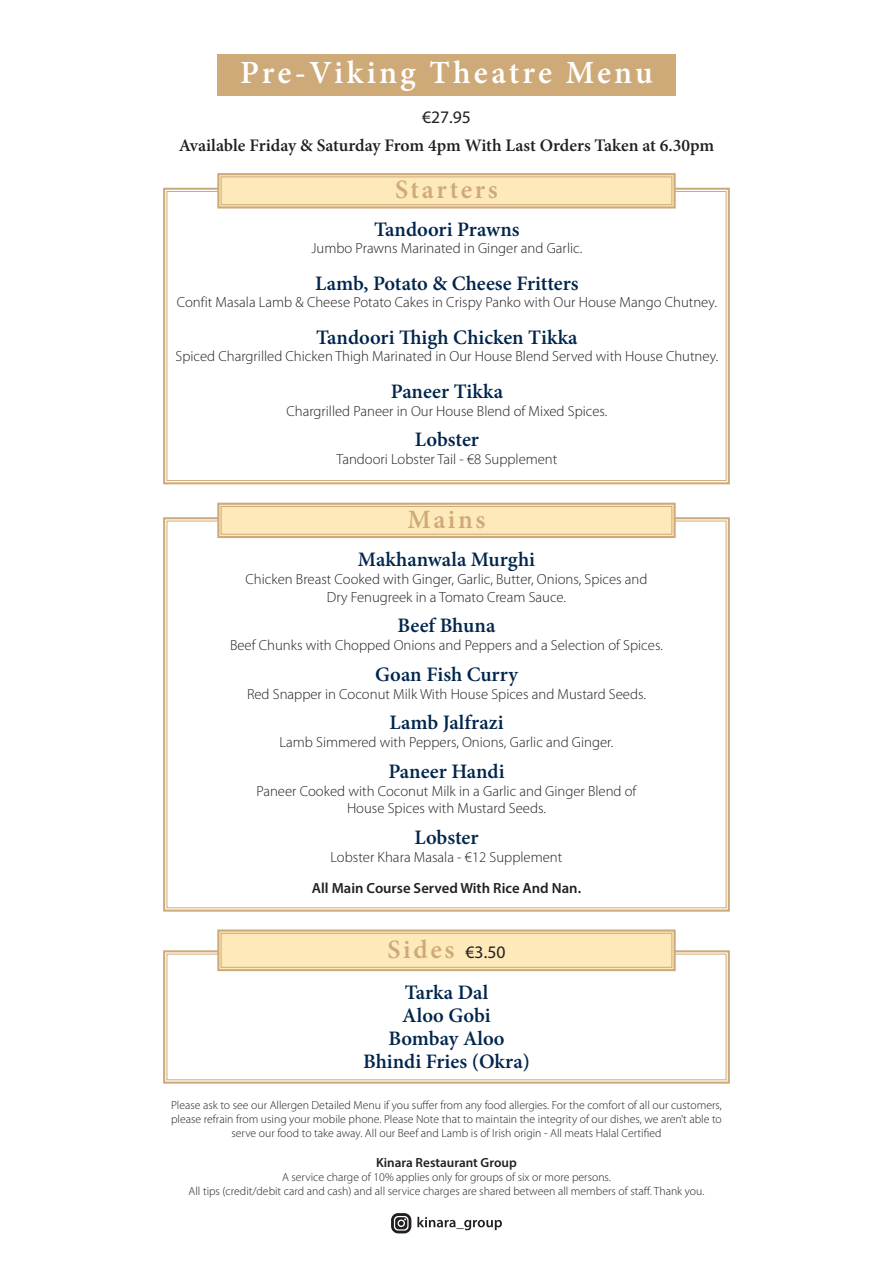
<style>
.page{position:relative;width:893px;height:1263px;background:#fff}
.page>*{position:absolute;margin:0;border:0;box-sizing:border-box;transform-origin:0 0}
.t1{font:600 32.4px "Minion Pro";letter-spacing:.095em;color:#fff}
.t2{font:600 26.4px "Minion Pro";letter-spacing:.095em;color:#ceaa78}
.t3{font:600 20.55px/23.2px "Minion Pro";color:#00254c;text-align:center}
.t4{font:600 17.7px "Minion Pro";letter-spacing:-.005em;color:#231f20}
.t5{font:17.7px "Myriad Pro";color:#231f20}
.t6{font:300 14.7px/17.7px "Myriad Pro";color:#231f20;text-align:center}
.t7{font:600 14.7px "Myriad Pro";color:#231f20}
.t8{font:600 13.2px "Myriad Pro";color:#231f20}
.t9{font:300 11.7px/14.1px "Myriad Pro";color:#231f20;text-align:center}
.s1{font-family:"Myriad Pro";font-weight:400;font-size:17.7px;color:#231f20}
</style>
<div class="page">
<svg style="left:163px;top:187px;width:567px;height:298px"></svg>
<svg style="left:216px;top:173px;width:461px;height:37px;background:#f6dfb3"></svg>
<div style="left:221px;top:177px;width:451px;height:28px;border:1px solid #ceaa78"></div>
<svg style="left:163px;top:517px;width:567px;height:395px"></svg>
<svg style="left:216px;top:502px;width:461px;height:37px;background:#f7e1b4"></svg>
<div style="left:221px;top:506px;width:451px;height:29px;border:1px solid #ceaa78"></div>
<div style="left:217px;top:54px;width:459px;height:42px;background:#ceaa78"></div>
<svg style="left:163px;top:950px;width:567px;height:134px"></svg>
<div style="left:167px;top:954px;width:559px;height:126px;border:1px solid #ceaa78"></div>
<svg style="left:216px;top:929px;width:461px;height:43px;background:#f8e2b4"></svg>
<div style="left:221px;top:933px;width:451px;height:35px;border:1px solid #ceaa78"></div>
<svg style="left:391px;top:1213px;width:20px;height:20px"></svg>
<svg style="left:394px;top:1216px;width:15px;height:14px"></svg>
<svg style="left:417px;top:1217px;width:85px;height:13px"></svg>
<h1 class="t1" style="left:240px;top:50px;width:414px">Pre-Viking Theatre Menu</h1>
<p class="t5" style="left:422px;top:106px;width:50px">€27.95</p>
<p class="t4" style="left:179px;top:133px;width:537px">Available Friday &amp; Saturday From 4pm With Last Orders Taken at 6.30pm</p>
<h2 class="t2" style="left:395px;top:172px;width:104px">Starters</h2>
<h3 class="t3" style="left:374px;top:217px;width:147px">Tandoori Prawns</h3>
<p class="t6" style="left:312px;top:240px;width:272px">Jumbo Prawns Marinated in Ginger and Garlic.</p>
<h3 class="t3" style="left:315px;top:271px;width:265px">Lamb, Potato &amp; Cheese Fritters</h3>
<p class="t6" style="left:177px;top:294px;width:542px">Confit Masala Lamb &amp; Cheese Potato Cakes in Crispy Panko with Our House Mango Chutney.</p>
<h3 class="t3" style="left:316px;top:325px;width:263px">Tandoori Thigh Chicken Tikka</h3>
<p class="t6" style="left:176px;top:348px;width:544px">Spiced Chargrilled Chicken Thigh Marinated in Our House Blend Served with House Chutney.</p>
<h3 class="t3" style="left:391px;top:380px;width:114px">Paneer Tikka</h3>
<p class="t6" style="left:286px;top:402px;width:322px">Chargrilled Paneer in Our House Blend of Mixed Spices.</p>
<h3 class="t3" style="left:415px;top:428px;width:66px">Lobster</h3>
<p class="t6" style="left:336px;top:451px;width:222px">Tandoori Lobster Tail - €8 Supplement</p>
<h2 class="t2" style="left:407px;top:501px;width:79px">Mains</h2>
<h3 class="t3" style="left:358px;top:548px;width:179px">Makhanwala Murghi</h3>
<p class="t6" style="left:245px;top:570px;width:403px">Chicken Breast Cooked with Ginger, Garlic, Butter, Onions, Spices and<br>Dry Fenugreek in a Tomato Cream Sauce.</p>
<h3 class="t3" style="left:398px;top:614px;width:99px">Beef Bhuna</h3>
<p class="t6" style="left:230px;top:636px;width:434px">Beef Chunks with Chopped Onions and Peppers and a Selection of Spices.</p>
<h3 class="t3" style="left:375px;top:663px;width:144px">Goan Fish Curry</h3>
<p class="t6" style="left:247px;top:685px;width:400px">Red Snapper in Coconut Milk With House Spices and Mustard Seeds.</p>
<h3 class="t3" style="left:389px;top:711px;width:116px">Lamb Jalfrazi</h3>
<p class="t6" style="left:280px;top:733px;width:335px">Lamb Simmered with Peppers, Onions, Garlic and Ginger.</p>
<h3 class="t3" style="left:388px;top:760px;width:118px">Paneer Handi</h3>
<p class="t6" style="left:256px;top:782px;width:381px">Paneer Cooked with Coconut Milk in a Garlic and Ginger Blend of<br>House Spices with Mustard Seeds.</p>
<h3 class="t3" style="left:414px;top:826px;width:66px">Lobster</h3>
<p class="t6" style="left:331px;top:848px;width:233px">Lobster Khara Masala - €12 Supplement</p>
<p class="t7" style="left:312px;top:878px;width:271px">All Main Course Served With Rice And Nan.</p>
<h2 class="t2" style="left:388px;top:931px;width:119px">Sides <span class="s1">€3.50</span></h2>
<h3 class="t3" style="left:363px;top:980px;width:168px">Tarka Dal<br>Aloo Gobi<br>Bombay Aloo<br>Bhindi Fries (Okra)</h3>
<p class="t9" style="left:171px;top:1098px;width:552px">Please ask to see our Allergen Detailed Menu if you suffer from any food allergies. For the comfort of all our customers, please refrain from using your mobile phone. Please Note that to maintain the integrity of our dishes, we aren’t able to serve our food to take away. All our Beef and Lamb is of Irish origin - All meats Halal Certified</p>
<p class="t8" style="left:376px;top:1154px;width:142px">Kinara Restaurant Group</p>
<p class="t9" style="left:189px;top:1170px;width:517px">A service charge of 10% applies only for groups of six or more persons.<br>All tips (credit/debit card and cash) and all service charges are shared between all members of staff. Thank you.</p>
</div>
